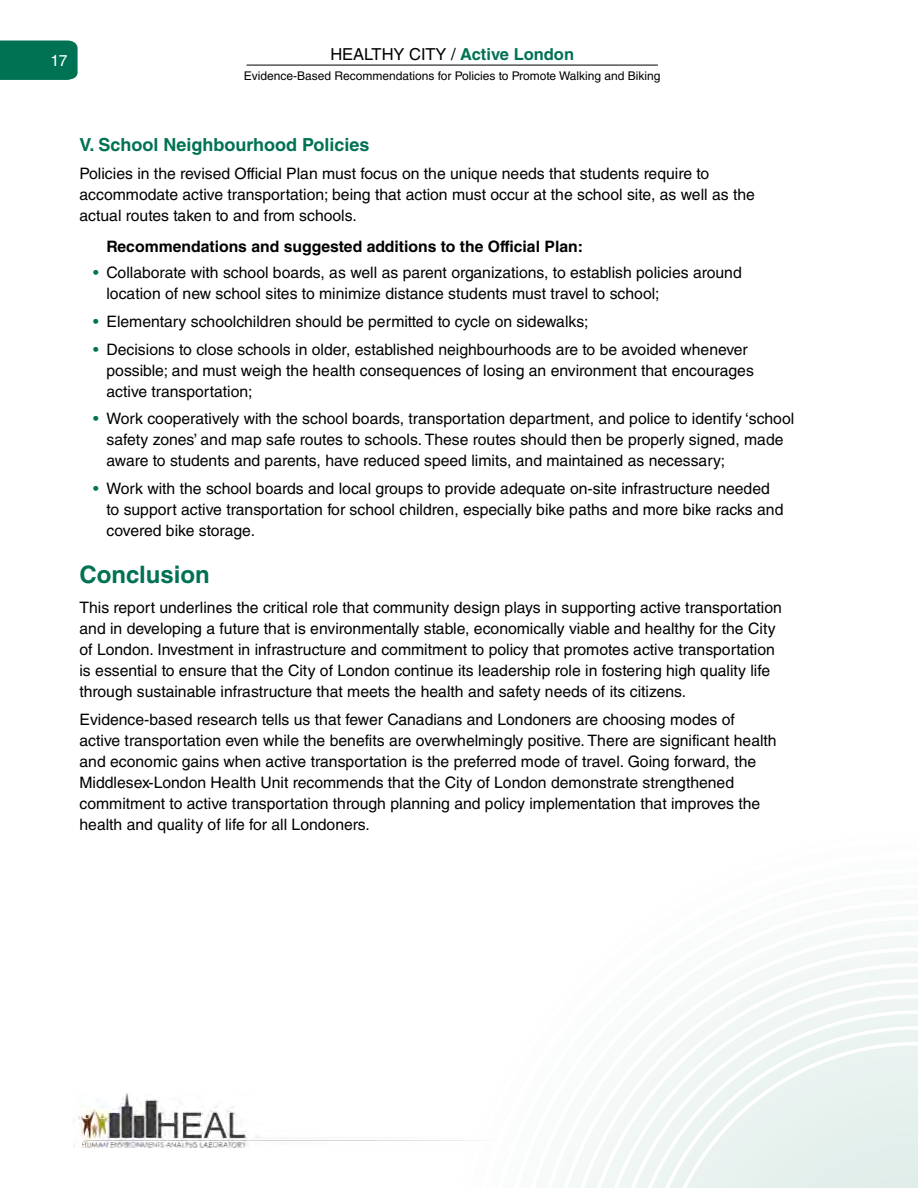
<style>
.page{position:relative;width:918px;height:1188px;background:#fff}
.page>*{position:absolute;margin:0;border:0;box-sizing:border-box;transform-origin:0 0}
.t1{font:700 24px "Helvetica LT Std";color:#007254}
.Sub-Header{font:700 18px "Helvetica LT Std";color:#007254}
.t2{font:16.5px "Helvetica LT Std";color:#000}
.Body_Copy{font:15.75px/21px "Helvetica LT Std";color:#000}
.Sub_Section_2_Paragr{font:700 15.75px "Helvetica LT Std";color:#000}
.t3{font:15.75px "Helvetica LT Std";color:#fff}
.t4{font:12px "Helvetica LT Std";color:#000}
.s1{font-weight:700;color:#007254}
.s2{color:#007254}
</style>
<div class="page">
<svg style="left:568px;top:936px;width:350px;height:252px;fill:#f2f7f6"></svg>
<img style="left:73px;top:1093px;width:406px;height:54px">
<div style="left:0;top:40px;width:78px;height:40px;background:#007254"></div>
<hr style="left:247px;top:65px;width:411px;height:1px;background:#000">
<p class="t3" style="left:51px;top:51px;width:18px">17</p>
<p class="t2" style="left:330px;top:44px;width:245px">HEALTHY CITY / <span class="s1">Active London</span></p>
<p class="t4" style="left:244px;top:69px;width:418px">Evidence‐Based Recommendations for Policies to Promote Walking and Biking</p>
<p class="Sub-Header" style="left:80px;top:134px;width:292px">V. School Neighbourhood Policies</p>
<p class="Body_Copy" style="left:80px;top:163px;width:677px">Policies in the revised Official Plan must focus on the unique needs that students require to accommodate active transportation; being that action must occur at the school site, as well as the actual routes taken to and from schools.</p>
<p class="Sub_Section_2_Paragr" style="left:106px;top:237px;width:478px">Recommendations and suggested additions to the Official Plan:</p>
<p class="Body_Copy" style="left:106px;top:262px;width:637px;text-indent:-13px"><span class="s2">•</span> Collaborate with school boards, as well as parent organizations, to establish policies around location of new school sites to minimize distance students must travel to school;</p>
<p class="Body_Copy" style="left:93px;top:311px;width:497px"><span class="s2">•</span> Elementary schoolchildren should be permitted to cycle on sidewalks;</p>
<p class="Body_Copy" style="left:106px;top:339px;width:649px;text-indent:-13px"><span class="s2">•</span> Decisions to close schools in older, established neighbourhoods are to be avoided whenever possible; and must weigh the health consequences of losing an environment that encourages active transportation;</p>
<p class="Body_Copy" style="left:106px;top:408px;width:689px;text-indent:-13px"><span class="s2">•</span> Work cooperatively with the school boards, transportation department, and police to identify ‘school safety zones’ and map safe routes to schools. These routes should then be properly signed, made aware to students and parents, have reduced speed limits, and maintained as necessary;</p>
<p class="Body_Copy" style="left:106px;top:478px;width:679px;text-indent:-13px"><span class="s2">•</span> Work with the school boards and local groups to provide adequate on-site infrastructure needed to support active transportation for school children, especially bike paths and more bike racks and covered bike storage.</p>
<p class="t1" style="left:80px;top:560px;width:132px">Conclusion</p>
<p class="Body_Copy" style="left:80px;top:597px;width:704px">This report underlines the critical role that community design plays in supporting active transportation and in developing a future that is environmentally stable, economically viable and healthy for the City of London. Investment in infrastructure and commitment to policy that promotes active transportation is essential to ensure that the City of London continue its leadership role in fostering high quality life through sustainable infrastructure that meets the health and safety needs of its citizens.</p>
<p class="Body_Copy" style="left:80px;top:709px;width:699px">Evidence-based research tells us that fewer Canadians and Londoners are choosing modes of active transportation even while the benefits are overwhelmingly positive. There are significant health and economic gains when active transportation is the preferred mode of travel. Going forward, the Middlesex-London Health Unit recommends that the City of London demonstrate strengthened commitment to active transportation through planning and policy implementation that improves the health and quality of life for all Londoners.</p>
</div>
